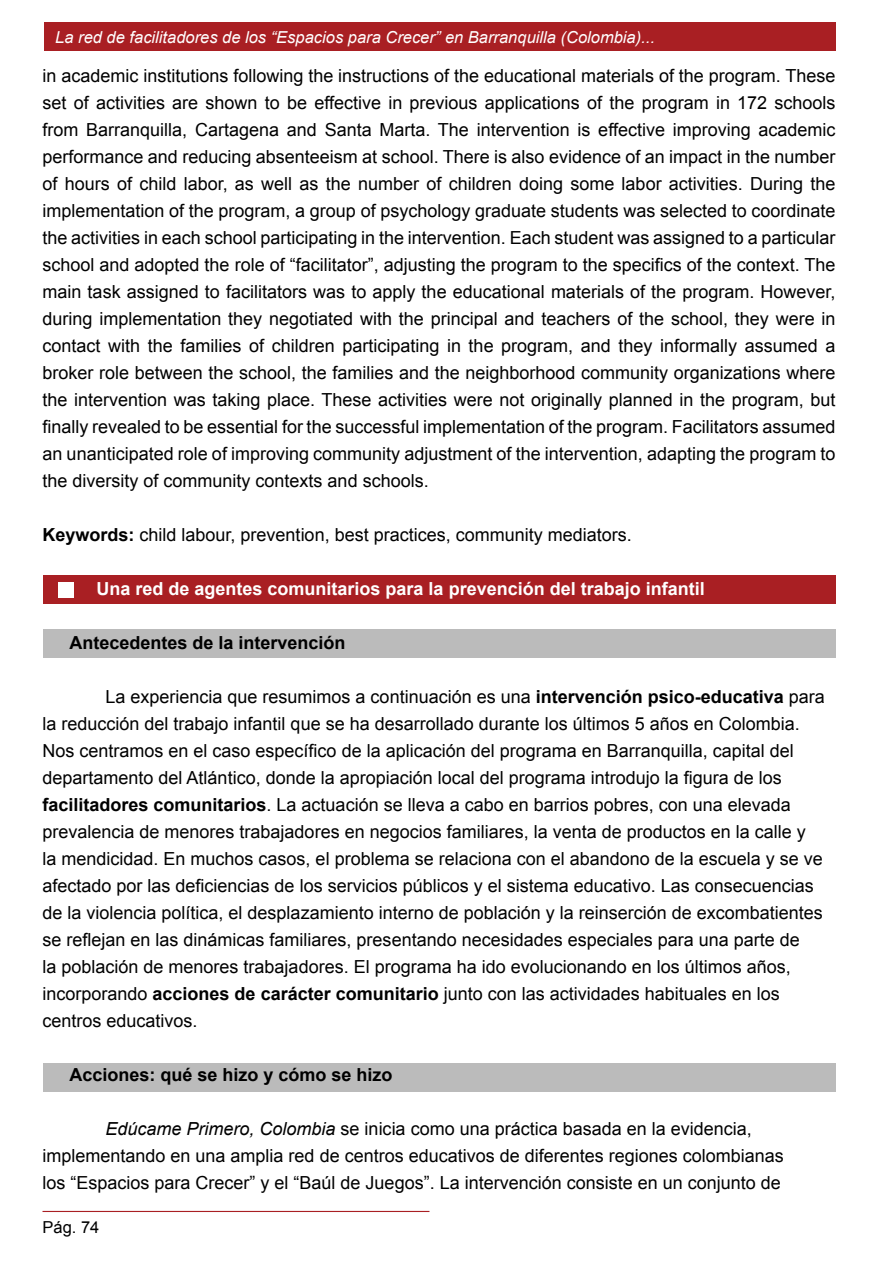
<style>
.page{position:relative;width:893px;height:1263px;background:#fff}
.page>*{position:absolute;margin:0;border:0;box-sizing:border-box;transform-origin:0 0}
.t1{font:18px/27px "Arial";color:#000}
.t2{font:700 18px "Arial";color:#fff}
.t3{font:700 18px "Arial";color:#000}
.t4{font:italic 16.5px "Arial";color:#fff}
.t5{font:16.5px "Arial";color:#000}
.s1{font-weight:700}
.s2{font-style:italic}
</style>
<div class="page">
<div style="left:44px;top:22px;width:792px;height:28px;background:#a91f23"></div>
<hr style="left:43px;top:1211px;width:386px;height:1px;background:#a91f23">
<div style="left:43px;top:576px;width:792px;height:28px;background:#a91f23"></div>
<div style="left:59px;top:583px;width:15px;height:15px;background:#fff"></div>
<div style="left:43px;top:629px;width:793px;height:29px;background:#bbb"></div>
<div style="left:43px;top:1063px;width:793px;height:28px;background:#bbb"></div>
<p class="t4" style="left:55px;top:27px;width:601px">La red de facilitadores de los “Espacios para Crecer” en Barranquilla (Colombia)...</p>
<p class="t1" style="left:43px;top:63px;width:795px;text-align:justify">in academic institutions following the instructions of the educational materials of the program. These set of activities are shown to be effective in previous applications of the program in 172 schools from Barranquilla, Cartagena and Santa Marta. The intervention is effective improving academic performance and reducing absenteeism at school. There is also evidence of an impact in the number of hours of child labor, as well as the number of children doing some labor activities. During the implementation of the program, a group of psychology graduate students was selected to coordinate the activities in each school participating in the intervention. Each student was assigned to a particular school and adopted the role of “facilitator”, adjusting the program to the specifics of the context. The main task assigned to facilitators was to apply the educational materials of the program. However, during implementation they negotiated with the principal and teachers of the school, they were in contact with the families of children participating in the program, and they informally assumed a broker role between the school, the families and the neighborhood community organizations where the intervention was taking place. These activities were not originally planned in the program, but finally revealed to be essential for the successful implementation of the program. Facilitators assumed an unanticipated role of improving community adjustment of the intervention, adapting the program to the diversity of community contexts and schools.</p>
<p class="t1" style="left:43px;top:522px;width:591px"><span class="s1">Keywords:</span> child labour, prevention, best practices, community mediators.</p>
<p class="t2" style="left:97px;top:577px;width:610px">Una red de agentes comunitarios para la prevención del trabajo infantil</p>
<p class="t3" style="left:70px;top:631px;width:278px">Antecedentes de la intervención</p>
<p class="t1" style="left:43px;top:684px;width:784px;text-indent:63px">La experiencia que resumimos a continuación es una <span class="s1">intervención psico-educativa</span> para la reducción del trabajo infantil que se ha desarrollado durante los últimos 5 años en Colombia.<br>Nos centramos en el caso específico de la aplicación del programa en Barranquilla, capital del departamento del Atlántico, donde la apropiación local del programa introdujo la figura de los <span class="s1">facilitadores comunitarios</span>. La actuación se lleva a cabo en barrios pobres, con una elevada prevalencia de menores trabajadores en negocios familiares, la venta de productos en la calle y<br>la mendicidad. En muchos casos, el problema se relaciona con el abandono de la escuela y se ve afectado por las deficiencias de los servicios públicos y el sistema educativo. Las consecuencias de la violencia política, el desplazamiento interno de población y la reinserción de excombatientes se reflejan en las dinámicas familiares, presentando necesidades especiales para una parte de<br>la población de menores trabajadores. El programa ha ido evolucionando en los últimos años, incorporando <span class="s1">acciones de carácter comunitario</span> junto con las actividades habituales en los centros educativos.</p>
<p class="t3" style="left:70px;top:1063px;width:325px">Acciones: qué se hizo y cómo se hizo</p>
<p class="t1" style="left:43px;top:1116px;width:743px;text-indent:63px"><span class="s2">Edúcame Primero, Colombia</span> se inicia como una práctica basada en la evidencia, implementando en una amplia red de centros educativos de diferentes regiones colombianas los “Espacios para Crecer” y el “Baúl de Juegos”. La intervención consiste en un conjunto de</p>
<p class="t5" style="left:43px;top:1216px;width:58px">Pág. 74</p>
</div>
